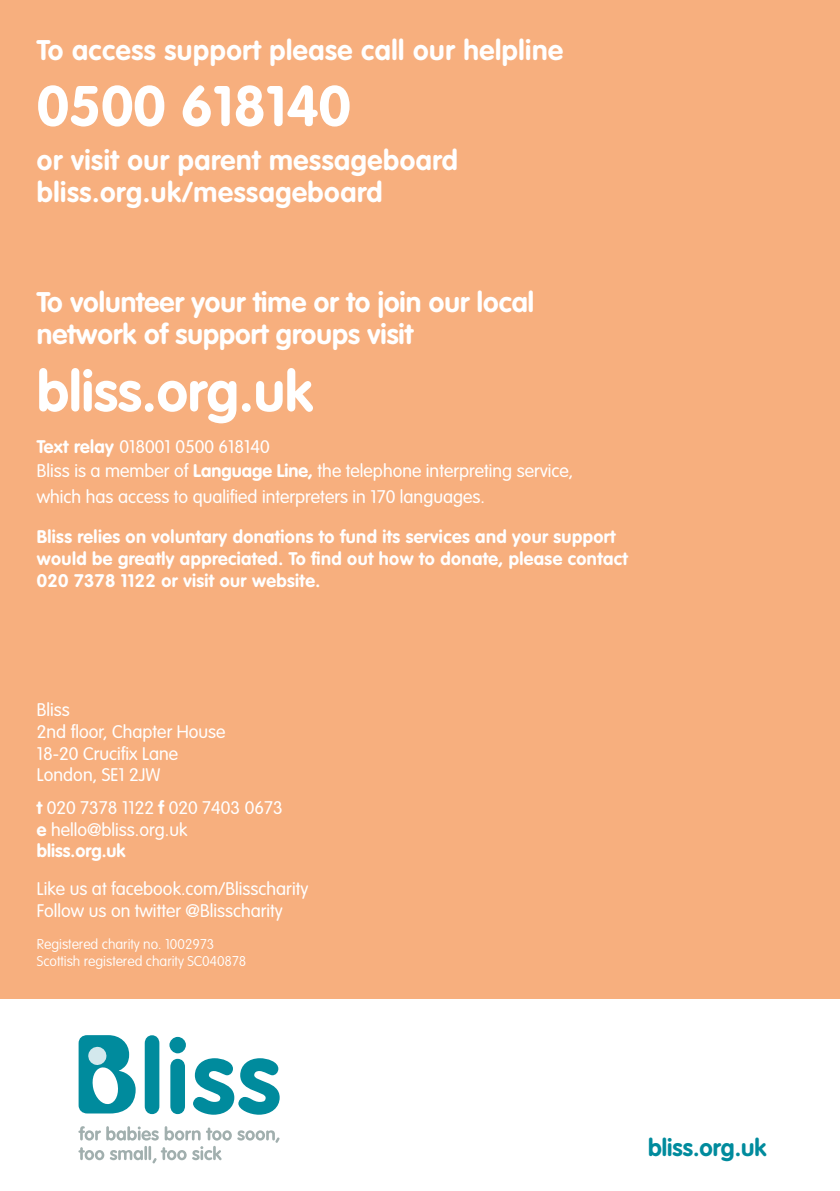
<style>
.page{position:relative;width:840px;height:1191px;background:#fff}
.page>*{position:absolute;margin:0;border:0;box-sizing:border-box;transform-origin:0 0}
.t1{font:700 56px "VAG Rounded Std";color:#fff}
.t2{font:700 28px/32px "VAG Rounded Std";letter-spacing:.02em;color:#fff}
.t3{font:700 28px/32px "VAG Rounded Std";color:#fff}
.t4{font:700 24px "VAG Rounded Std";color:#008b9d}
.t5{font:300 18px/21.6px "VAG Rounded Std";color:#fff}
.t6{font:700 18px/22px "VAG Rounded Std";letter-spacing:.02em;color:#fff}
.t7{font:100 14px/16.8px "VAG Rounded Std";color:#fff}
.s1{font-weight:700}
</style>
<div class="page">
<div style="left:0;top:0;width:839px;height:998px;background:#f7af7e"></div>
<svg style="left:145px;top:1035px;width:14px;height:79px"></svg>
<svg style="left:169px;top:1037px;width:17px;height:77px"></svg>
<svg style="left:193px;top:1058px;width:86px;height:56px"></svg>
<svg style="left:79px;top:1035px;width:56px;height:78px"></svg>
<svg style="left:78px;top:1126px;width:201px;height:37px"></svg>
<h2 class="t2" style="left:37px;top:35px;width:527px">To access support please call our helpline</h2>
<h1 class="t1" style="left:37px;top:73px;width:315px">0500 618140</h1>
<h2 class="t2" style="left:37px;top:145px;width:422px">or visit our parent messageboard bliss.org.uk/messageboard</h2>
<h2 class="t3" style="left:37px;top:287px;width:498px">To volunteer your time or to join our local network of support groups visit</h2>
<h1 class="t1" style="left:37px;top:358px;width:277px">bliss.org.uk</h1>
<p class="t5" style="left:37px;top:435px;width:537px;line-height:24px"><span class="s1">Text relay</span> 018001 0500 618140<br>Bliss is a member of <span class="s1">Language Line,</span> the telephone interpreting service,</p>
<p class="t5" style="left:37px;top:487px;width:449px">which has access to qualified interpreters in 170 languages.</p>
<p class="t6" style="left:37px;top:526px;width:592px">Bliss relies on voluntary donations to fund its services and your support would be greatly appreciated. To find out how to donate, please contact<br>020 7378 1122 or visit our website.</p>
<p class="t5" style="left:37px;top:700px;width:190px">Bliss<br>2nd floor, Chapter House<br>18-20 Crucifix Lane<br>London, SE1 2JW</p>
<p class="t5" style="left:37px;top:797px;width:247px"><span class="s1">t</span> 020 7378 1122 <span class="s1">f</span> 020 7403 0673 <span class="s1">e</span> hello@bliss.org.uk<br><span class="s1">bliss.org.uk</span></p>
<p class="t5" style="left:37px;top:879px;width:273px">Like us at facebook.com/Blisscharity<br>Follow us on twitter @Blisscharity</p>
<p class="t7" style="left:37px;top:936px;width:211px">Registered charity no. 1002973<br>Scottish registered charity SC040878</p>
<h3 class="t4" style="left:647px;top:1133px;width:120px">bliss.org.uk</h3>
</div>
